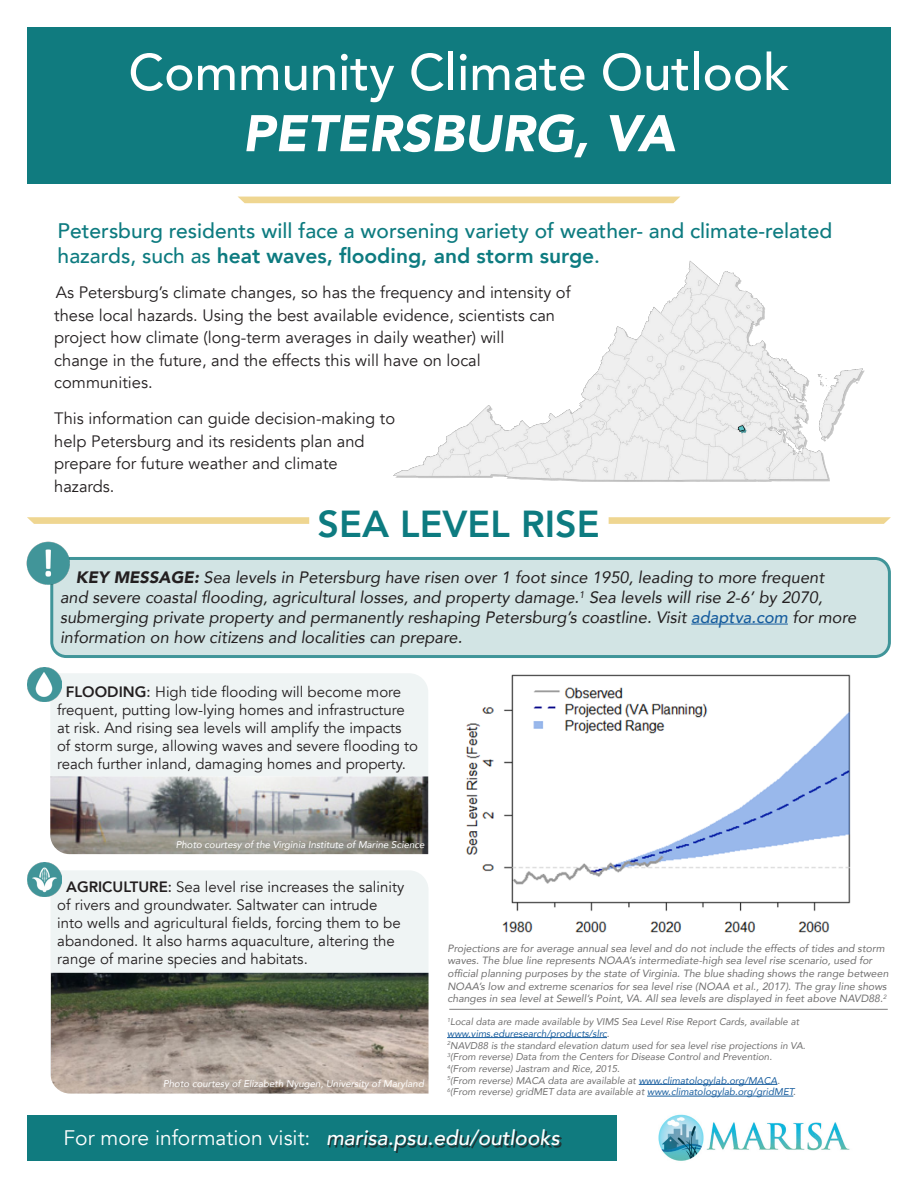
<style>
.page{position:relative;width:918px;height:1188px;background:#fff}
.page>*{position:absolute;margin:0;border:0;box-sizing:border-box;transform-origin:0 0}
.t1{font:500 51px "Avenir";color:#fff}
.consultant{font:italic 900 51px "Avenir";color:#fff}
.t2{font:800 37.5px "Avenir";color:#0d7b80}
.t3{font:500 21px/25.2px "Avenir";color:#0d7b80}
.t4{font:21px "Avenir";color:#fff}
.t5{font:italic 500 21px "Avenir";color:#fff}
.t6{font:16.5px/22.5px "Avenir";color:#231f20}
.t7{font:italic 16.5px/19.8px "Avenir";color:#231f20}
.t8{font:15px/18px "Avenir";color:#231f20}
.t9{font:italic 10.5px/12.6px "Avenir";color:#706f6f}
.t10{font:italic 9.75px "Avenir";color:#706f6f}
.t11{font:italic 9.75px "Avenir";color:#fff}
.t12{font:italic 9.75px "Avenir";color:#175d9e}
.s1{font-weight:800}
.s2{font-weight:900}
.s3{font-weight:500;color:#175d9e}
.s4{font-weight:500}
.s5{color:#706f6f}
.s6{color:#175d9e}
</style>
<div class="page">
<img style="left:466px;top:674px;width:385px;height:259px">
<div style="left:51px;top:870px;width:378px;height:103px;background:#eff4f4"></div>
<div style="left:27px;top:27px;width:864px;height:157px;background:#107b7f"></div>
<div style="left:238px;top:197px;width:442px;height:6px;background:#efd691"></div>
<div style="left:50px;top:673px;width:378px;height:103px;background:#eff4f4"></div>
<svg style="left:27px;top:517px;width:282px;height:7px;background:#efd897"></svg>
<svg style="left:609px;top:517px;width:282px;height:7px;background:#efd897"></svg>
<div style="left:52px;top:558px;width:837px;height:99px;background:#d2e4e4;border-radius:14px"></div>
<hr style="left:691px;top:624px;width:97px;height:1px;background:#175d9e">
<div style="left:50px;top:557px;width:841px;height:101px;border:3px solid #409599;border-radius:14px"></div>
<img style="left:26px;top:541px;width:51px;height:49px">
<div style="left:27px;top:1115px;width:589px;height:46px;background:#107b7f"></div>
<img style="left:658px;top:1114px;width:192px;height:47px">
<img style="left:50px;top:776px;width:378px;height:78px">
<img style="left:27px;top:667px;width:34px;height:35px">
<img style="left:51px;top:973px;width:378px;height:121px">
<img style="left:27px;top:862px;width:34px;height:35px">
<hr style="left:447px;top:1037px;width:160px;height:1px;background:#175d9e">
<hr style="left:639px;top:1084px;width:138px;height:1px;background:#175d9e">
<hr style="left:647px;top:1096px;width:146px;height:1px;background:#175d9e">
<hr style="left:449px;top:1009px;width:439px;height:1px;background:#7f7e7e">
<img style="left:393px;top:261px;width:472px;height:221px">
<div style="left:329px;top:1131px;width:233px;height:22px;background:#231f20;opacity:.75"></div>
<p class="t1" style="left:128px;top:28px;width:663px">Community Climate Outlook</p>
<p class="consultant" style="left:243px;top:91px;width:434px">PETERSBURG, VA</p>
<p class="t3" style="left:58px;top:217px;width:776px">Petersburg residents will face a worsening variety of weather- and climate-related hazards, such as <span class="s1">heat waves, flooding, and storm surge</span>.</p>
<p class="t6" style="left:54px;top:282px;width:518px">As Petersburg’s climate changes, so has the frequency and intensity of these local hazards. Using the best available evidence, scientists can project how climate (long-term averages in daily weather) will<br>change in the future, and the effects this will have on local communities.</p>
<p class="t6" style="left:54px;top:408px;width:342px">This information can guide decision-making to help Petersburg and its residents plan and prepare for future weather and climate hazards.</p>
<p class="t2" style="left:318px;top:494px;width:283px">SEA LEVEL RISE</p>
<p class="t7" style="left:60px;top:567px;width:798px;text-indent:16px"><span class="s2">KEY MESSAGE:</span> Sea levels in Petersburg have risen over 1 foot since 1950, leading to more frequent<br>and severe coastal flooding, agricultural losses, and property damage.<sup>1</sup> Sea levels will rise 2-6’ by 2070, submerging private property and permanently reshaping Petersburg’s coastline. Visit <span class="s3">adaptva.com</span> for more information on how citizens and localities can prepare.</p>
<p class="t8" style="left:57px;top:683px;width:363px;text-indent:9px"><span class="s1">FLOODING</span><span class="s4">:</span> High tide flooding will become more frequent, putting low-lying homes and infrastructure at risk. And rising sea levels will amplify the impacts of storm surge, allowing waves and severe flooding to reach further inland, damaging homes and property.</p>
<p class="t11" style="left:176px;top:839px;width:250px">Photo courtesy of the Virginia Institute of Marine Science</p>
<p class="t8" style="left:57px;top:878px;width:348px;text-indent:9px"><span class="s1">AGRICULTURE</span><span class="s4">:</span> Sea level rise increases the salinity of rivers and groundwater. Saltwater can intrude into wells and agricultural fields, forcing them to be abandoned. It also harms aquaculture, altering the range of marine species and habitats.</p>
<p class="t9" style="left:447px;top:942px;width:443px">Projections are for average annual sea level and do not include the effects of tides and storm waves. The blue line represents NOAA’s intermediate-high sea level rise scenario, used for official planning purposes by the state of Virginia. The blue shading shows the range between NOAA’s low and extreme scenarios for sea level rise (NOAA et al., 2017). The gray line shows changes in sea level at Sewell’s Point, VA. All sea levels are displayed in feet above NAVD88.<sup>2</sup></p>
<p class="t10" style="left:447px;top:1016px;width:354px"><sup>1</sup>Local data are made available by VIMS Sea Level Rise Report Cards, available at</p>
<p class="t12" style="left:447px;top:1028px;width:164px">www.vims.eduresearch/products/slrc<span class="s5">.</span></p>
<p class="t10" style="left:447px;top:1039px;width:360px"><sup>2</sup>NAVD88 is the standard elevation datum used for sea level rise projections in VA.</p>
<p class="t10" style="left:447px;top:1051px;width:327px"><sup>3</sup>(From reverse) Data from the Centers for Disease Control and Prevention.</p>
<p class="t10" style="left:447px;top:1063px;width:174px"><sup>4</sup>(From reverse) Jastram and Rice, 2015.</p>
<p class="t10" style="left:447px;top:1074px;width:335px"><sup>5</sup>(From reverse) MACA data are available at <span class="s6">www.climatologylab.org/MACA</span>.</p>
<p class="t10" style="left:447px;top:1086px;width:350px"><sup>6</sup>(From reverse) gridMET data are available at <span class="s6">www.climatologylab.org/gridMET</span>.</p>
<p class="t5" style="left:326px;top:1126px;width:235px">marisa.psu.edu/outlooks</p>
<p class="t11" style="left:163px;top:1078px;width:262px">Photo courtesy of Elizabeth Nyugen, University of Maryland</p>
<p class="t4" style="left:64px;top:1126px;width:248px">For more information visit:</p>
</div>
